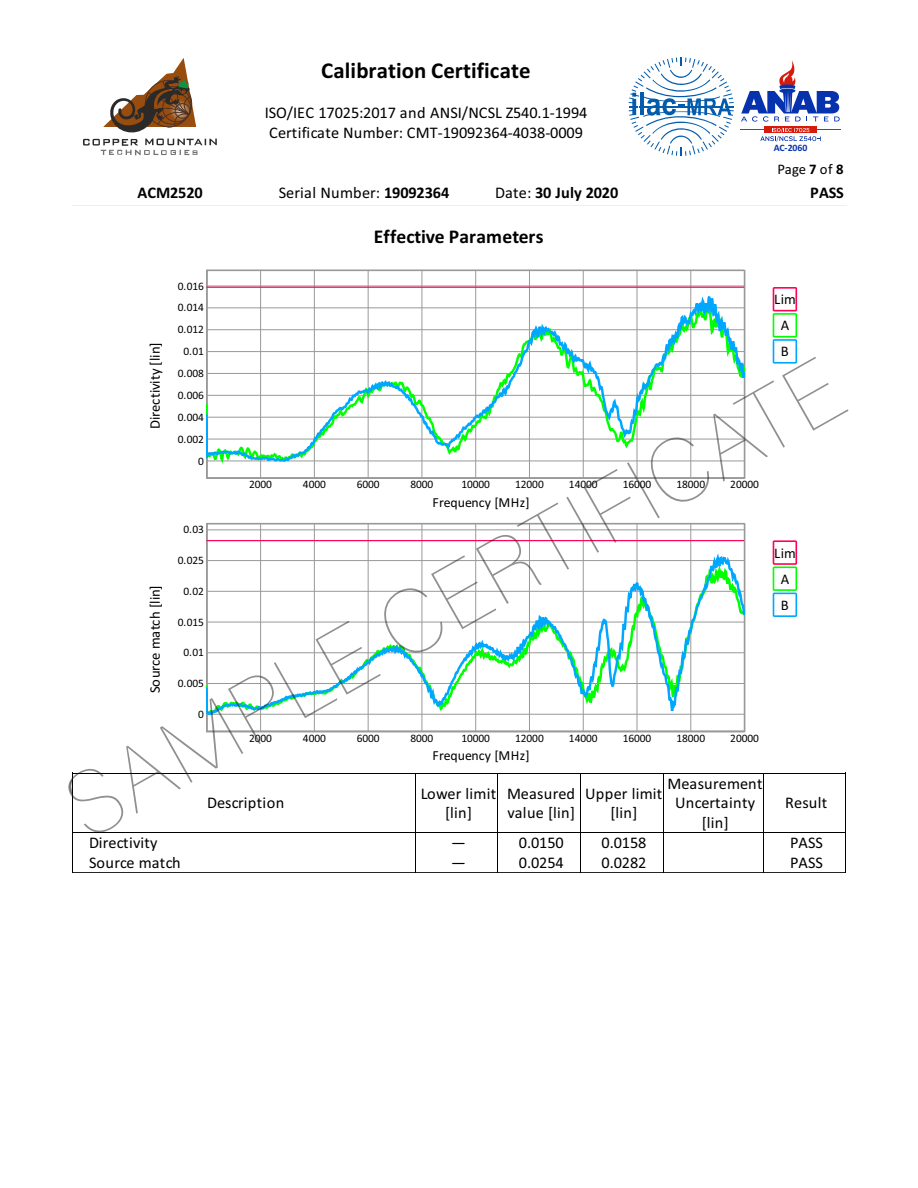
<style>
.page{position:relative;width:918px;height:1188px;background:#fff}
.page>*{position:absolute;margin:0;border:0;box-sizing:border-box;transform-origin:0 0}
.t1{font:700 22.8px "Calibri";letter-spacing:.005em;color:#000}
.t2{font:700 19.5px "Calibri";letter-spacing:.005em;color:#000}
.t3{font:16.35px/19.5px "Calibri";color:#000}
.t4{font:16.35px/19.5px "Calibri";letter-spacing:.02em;color:#000;text-align:center}
.t5{font:700 16.35px "Calibri";letter-spacing:-.005em;color:#000}
.t6{font:14.7px/26.1px "Calibri";letter-spacing:-.005em;color:#000;text-align:center}
.t7{font:13.8px "Calibri";letter-spacing:.005em;color:#000}
.t8{font:11.4px "Calibri";letter-spacing:-.005em;color:#000}
.t9{font:700 9.75px "Calibri";letter-spacing:-.005em;color:#0632ad}
.s1{font-weight:700}
.s2{font-weight:400}
</style>
<div class="page">
<hr style="left:72px;top:205px;width:774px;height:1px;background:#9a9a9a">
<hr style="left:72px;top:206px;width:774px;height:1px;background:#eee">
<hr style="left:763px;top:872px;width:83px;height:1px;background:#252527">
<hr style="left:663px;top:872px;width:101px;height:1px;background:#252527">
<hr style="left:580px;top:872px;width:83px;height:1px;background:#252527">
<hr style="left:497px;top:872px;width:84px;height:1px;background:#252527">
<hr style="left:415px;top:872px;width:83px;height:1px;background:#252527">
<hr style="left:72px;top:872px;width:344px;height:1px;background:#252527">
<svg style="left:845px;top:835px;width:1px;height:38px"></svg>
<svg style="left:763px;top:835px;width:1px;height:38px"></svg>
<svg style="left:663px;top:835px;width:1px;height:38px"></svg>
<svg style="left:580px;top:835px;width:1px;height:38px"></svg>
<svg style="left:497px;top:835px;width:1px;height:38px"></svg>
<svg style="left:72px;top:835px;width:1px;height:38px"></svg>
<svg style="left:415px;top:835px;width:1px;height:38px"></svg>
<svg style="left:83px;top:58px;width:134px;height:97px"></svg>
<svg style="left:629px;top:57px;width:105px;height:99px"></svg>
<div style="left:764px;top:127px;width:53px;height:6px;background:#d61a0c"></div>
<hr style="left:740px;top:130px;width:30px;height:1px;background:#d61a0c">
<svg style="left:760px;top:128px;width:80px;height:14px"></svg>
<svg style="left:741px;top:60px;width:99px;height:62px"></svg>
<hr style="left:260px;top:270px;width:1px;height:208px;background:#999">
<hr style="left:314px;top:270px;width:1px;height:208px;background:#999">
<hr style="left:368px;top:270px;width:1px;height:208px;background:#999">
<hr style="left:422px;top:270px;width:1px;height:208px;background:#999">
<hr style="left:475px;top:270px;width:1px;height:208px;background:#999">
<hr style="left:529px;top:270px;width:1px;height:208px;background:#999">
<hr style="left:583px;top:270px;width:1px;height:208px;background:#999">
<hr style="left:637px;top:270px;width:1px;height:208px;background:#999">
<hr style="left:690px;top:270px;width:1px;height:208px;background:#999">
<svg style="left:206px;top:285px;width:538px;height:72px"></svg>
<svg style="left:773px;top:287px;width:24px;height:70px"></svg>
<svg style="left:68px;top:357px;width:779px;height:478px"></svg>
<p class="t1" style="left:321px;top:63px;width:211px">Calibration Certificate</p>
<p class="t3" style="left:265px;top:104px;width:324px">ISO/IEC 17025:2017 and ANSI/NCSL Z540.1-1994<br>Certificate Number: CMT-19092364-4038-0009</p>
<p class="t9" style="left:774px;top:144px;width:35px">AC-2060</p>
<p class="t6" style="left:778px;top:157px;width:68px">Page <span class="s1">7</span> of <span class="s1">8</span></p>
<p class="t5" style="left:138px;top:187px;width:67px">ACM2520</p>
<p class="t3" style="left:279px;top:184px;width:172px">Serial Number: <span class="s1">19092364</span></p>
<p class="t5" style="left:495px;top:187px;width:125px"><span class="s2">Date:</span> 30 July 2020</p>
<p class="t5" style="left:810px;top:187px;width:35px">PASS</p>
<p class="t2" style="left:374px;top:230px;width:171px">Effective Parameters</p>
<p class="t6" style="left:143px;top:429px;width:88px;rotate:-90deg">Directivity [lin]</p>
<p class="t6" style="left:143px;top:693px;width:109px;rotate:-90deg">Source match [lin]</p>
<p class="t8" style="left:178px;top:281px;width:28px">0.016</p>
<p class="t8" style="left:178px;top:303px;width:28px">0.014</p>
<p class="t8" style="left:178px;top:325px;width:28px">0.012</p>
<p class="t8" style="left:184px;top:347px;width:22px">0.01</p>
<p class="t8" style="left:178px;top:369px;width:28px">0.008</p>
<p class="t8" style="left:178px;top:391px;width:28px">0.006</p>
<p class="t8" style="left:178px;top:413px;width:28px">0.004</p>
<p class="t8" style="left:178px;top:435px;width:28px">0.002</p>
<p class="t8" style="left:198px;top:456px;width:7px">0</p>
<p class="t8" style="left:184px;top:525px;width:22px">0.03</p>
<p class="t8" style="left:178px;top:556px;width:28px">0.025</p>
<p class="t8" style="left:184px;top:587px;width:22px">0.02</p>
<p class="t8" style="left:178px;top:617px;width:28px">0.015</p>
<p class="t8" style="left:184px;top:648px;width:22px">0.01</p>
<p class="t8" style="left:178px;top:679px;width:28px">0.005</p>
<p class="t8" style="left:198px;top:710px;width:7px">0</p>
<p class="t8" style="left:249px;top:480px;width:24px">2000</p>
<p class="t8" style="left:303px;top:480px;width:24px">4000</p>
<p class="t8" style="left:357px;top:480px;width:24px">6000</p>
<p class="t8" style="left:411px;top:480px;width:24px">8000</p>
<p class="t8" style="left:461px;top:480px;width:30px">10000</p>
<p class="t8" style="left:515px;top:480px;width:30px">12000</p>
<p class="t8" style="left:569px;top:480px;width:30px">14000</p>
<p class="t8" style="left:623px;top:480px;width:30px">16000</p>
<p class="t8" style="left:677px;top:480px;width:30px">18000</p>
<p class="t8" style="left:730px;top:480px;width:30px">20000</p>
<p class="t7" style="left:433px;top:497px;width:99px">Frequency [MHz]</p>
<p class="t8" style="left:249px;top:733px;width:24px">2000</p>
<p class="t8" style="left:303px;top:733px;width:24px">4000</p>
<p class="t8" style="left:357px;top:733px;width:24px">6000</p>
<p class="t8" style="left:411px;top:733px;width:24px">8000</p>
<p class="t8" style="left:461px;top:733px;width:30px">10000</p>
<p class="t8" style="left:515px;top:733px;width:30px">12000</p>
<p class="t8" style="left:569px;top:733px;width:30px">14000</p>
<p class="t8" style="left:623px;top:733px;width:30px">16000</p>
<p class="t8" style="left:677px;top:733px;width:30px">18000</p>
<p class="t8" style="left:730px;top:733px;width:30px">20000</p>
<p class="t7" style="left:433px;top:750px;width:99px">Frequency [MHz]</p>
<p class="t3" style="left:207px;top:794px;width:78px">Description</p>
<p class="t4" style="left:421px;top:785px;width:77px">Lower limit [lin]</p>
<p class="t4" style="left:507px;top:785px;width:70px;text-align:left">Measured value [lin]</p>
<p class="t4" style="left:585px;top:785px;width:79px">Upper limit [lin]</p>
<p class="t3" style="left:668px;top:775px;width:97px;text-align:center">Measurement<br>Uncertainty [lin]</p>
<p class="t6" style="left:774px;top:287px;width:23px">Lim<br>A<br>B</p>
<p class="t6" style="left:774px;top:540px;width:23px">Lim<br>A<br>B</p>
<p class="t3" style="left:785px;top:794px;width:44px">Result</p>
<p class="t3" style="left:89px;top:834px;width:70px">Directivity</p>
<p class="t3" style="left:451px;top:834px;width:16px">—</p>
<p class="t3" style="left:519px;top:834px;width:46px">0.0150</p>
<p class="t3" style="left:602px;top:834px;width:46px">0.0158</p>
<p class="t3" style="left:790px;top:834px;width:34px">PASS</p>
<p class="t3" style="left:89px;top:854px;width:93px">Source match</p>
<p class="t3" style="left:451px;top:854px;width:16px">—</p>
<p class="t3" style="left:519px;top:854px;width:46px">0.0254</p>
<p class="t3" style="left:602px;top:854px;width:46px">0.0282</p>
<p class="t3" style="left:790px;top:854px;width:34px">PASS</p>
</div>
